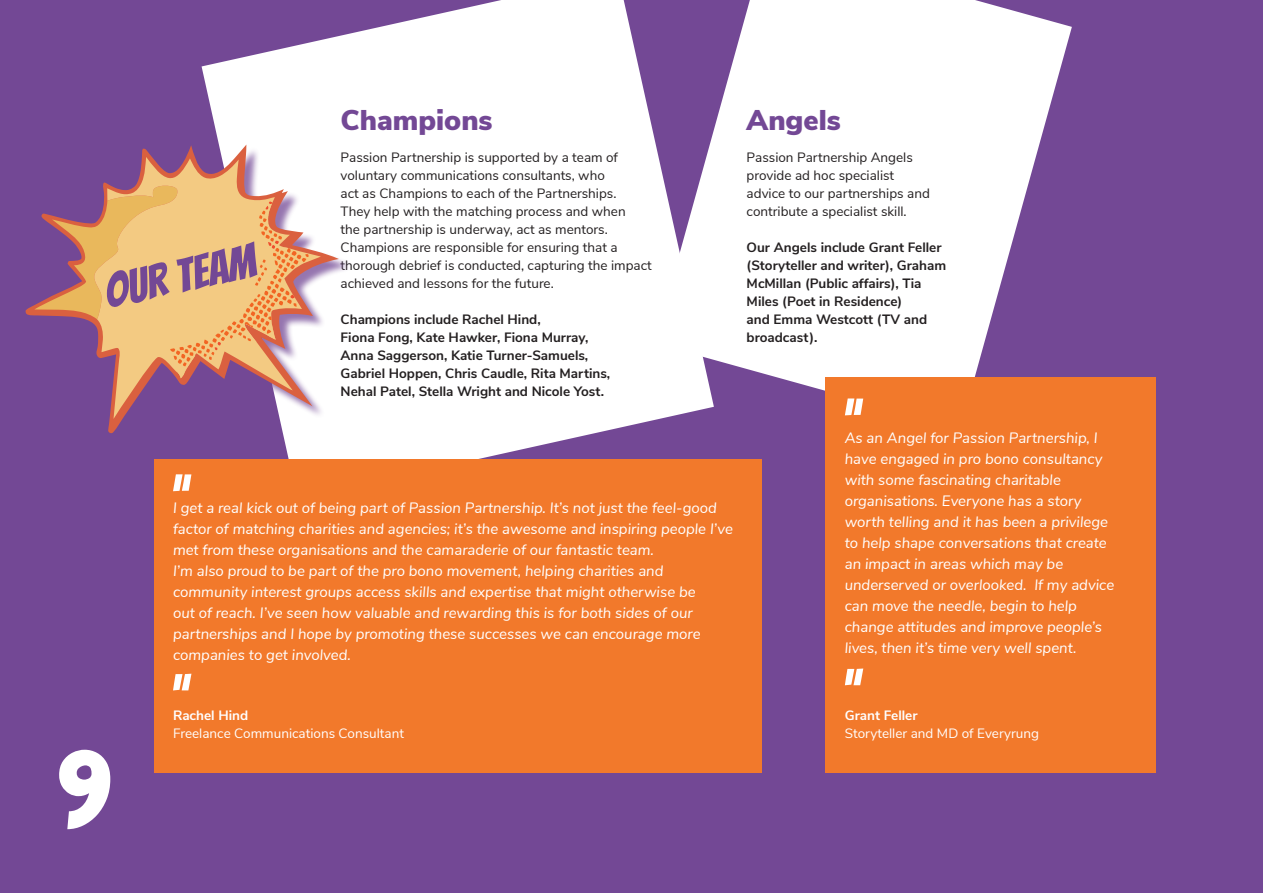
<style>
.page{position:relative;width:1263px;height:893px;background:#734895}
.page>*{position:absolute;margin:0;border:0;box-sizing:border-box;transform-origin:0 0}
.t1{font:108px "Bangers";color:#fff}
.t2{font:46.5px "Bangers";color:#734895}
.t3{font:900 28.5px "Nunito Sans";color:#734895}
.t4{font:italic 15px/21px "Nunito Sans";color:#fff}
.t5{font:13.5px/18px "Nunito Sans";color:#231f20}
.t6{font:700 13.5px/18px "Nunito Sans";color:#231f20}
.t7{font:13.5px "Nunito Sans";color:#fff}
.t8{font:700 13.5px "Nunito Sans";color:#fff}
</style>
<div class="page">
<svg style="left:202px;top:0;width:453px;height:459px;fill:#fff"></svg>
<div style="left:28px;top:147px;width:324px;height:300px;background:#734895;opacity:.75"></div>
<svg style="left:26px;top:145px;width:313px;height:288px"></svg>
<svg style="left:94px;top:157px;width:227px;height:262px"></svg>
<svg style="left:34px;top:185px;width:275px;height:193px"></svg>
<svg style="left:655px;top:0;width:417px;height:420px;fill:#fff"></svg>
<div style="left:154px;top:459px;width:608px;height:314px;background:#f2792b"></div>
<svg style="left:173px;top:474px;width:18px;height:17px"></svg>
<svg style="left:173px;top:674px;width:18px;height:16px"></svg>
<div style="left:825px;top:377px;width:330px;height:396px;background:#f2792b"></div>
<svg style="left:845px;top:398px;width:18px;height:17px"></svg>
<svg style="left:845px;top:668px;width:18px;height:17px"></svg>
<h2 class="t2" style="left:99px;top:266px;width:155px;rotate:-12deg">our team</h2>
<h3 class="t3" style="left:341px;top:99px;width:153px">Champions</h3>
<p class="t5" style="left:341px;top:147px;width:313px">Passion Partnership is supported by a team of voluntary communications consultants, who<br>act as Champions to each of the Partnerships.<br>They help with the matching process and when<br>the partnership is underway, act as mentors.<br>Champions are responsible for ensuring that a thorough debrief is conducted, capturing the impact achieved and lessons for the future.</p>
<p class="t6" style="left:341px;top:310px;width:271px">Champions include Rachel Hind,<br>Fiona Fong, Kate Hawker, Fiona Murray, Anna Saggerson, Katie Turner-Samuels, Gabriel Hoppen, Chris Caudle, Rita Martins, Nehal Patel, Stella Wright and Nicole Yost.</p>
<p class="t4" style="left:173px;top:496px;width:561px">I get a real kick out of being part of Passion Partnership. It’s not just the feel-good factor of matching charities and agencies; it’s the awesome and inspiring people I’ve met from these organisations and the camaraderie of our fantastic team.<br>I’m also proud to be part of the pro bono movement, helping charities and community interest groups access skills and expertise that might otherwise be<br>out of reach. I’ve seen how valuable and rewarding this is for both sides of our partnerships and I hope by promoting these successes we can encourage more companies to get involved.</p>
<h3 class="t3" style="left:747px;top:99px;width:96px">Angels</h3>
<p class="t5" style="left:747px;top:147px;width:185px">Passion Partnership Angels provide ad hoc specialist advice to our partnerships and contribute a specialist skill.</p>
<p class="t6" style="left:747px;top:238px;width:201px">Our Angels include Grant Feller (Storyteller and writer), Graham<br>McMillan (Public affairs), Tia<br>Miles (Poet in Residence)<br>and Emma Westcott (TV and broadcast).</p>
<p class="t4" style="left:845px;top:427px;width:271px">As an Angel for Passion Partnership, I have engaged in pro bono consultancy with some fascinating charitable organisations. Everyone has a story worth telling and it has been a privilege to help shape conversations that create an impact in areas which may be underserved or overlooked. If my advice can move the needle, begin to help change attitudes and improve people’s lives, then it’s time very well spent.</p>
<h1 class="t1" style="left:52px;top:729px;width:54px">9</h1>
<p class="t8" style="left:173px;top:705px;width:77px">Rachel Hind</p>
<p class="t7" style="left:173px;top:723px;width:232px">Freelance Communications Consultant</p>
<p class="t8" style="left:845px;top:705px;width:74px">Grant Feller</p>
<p class="t7" style="left:845px;top:723px;width:196px">Storyteller and MD of Everyrung</p>
</div>
